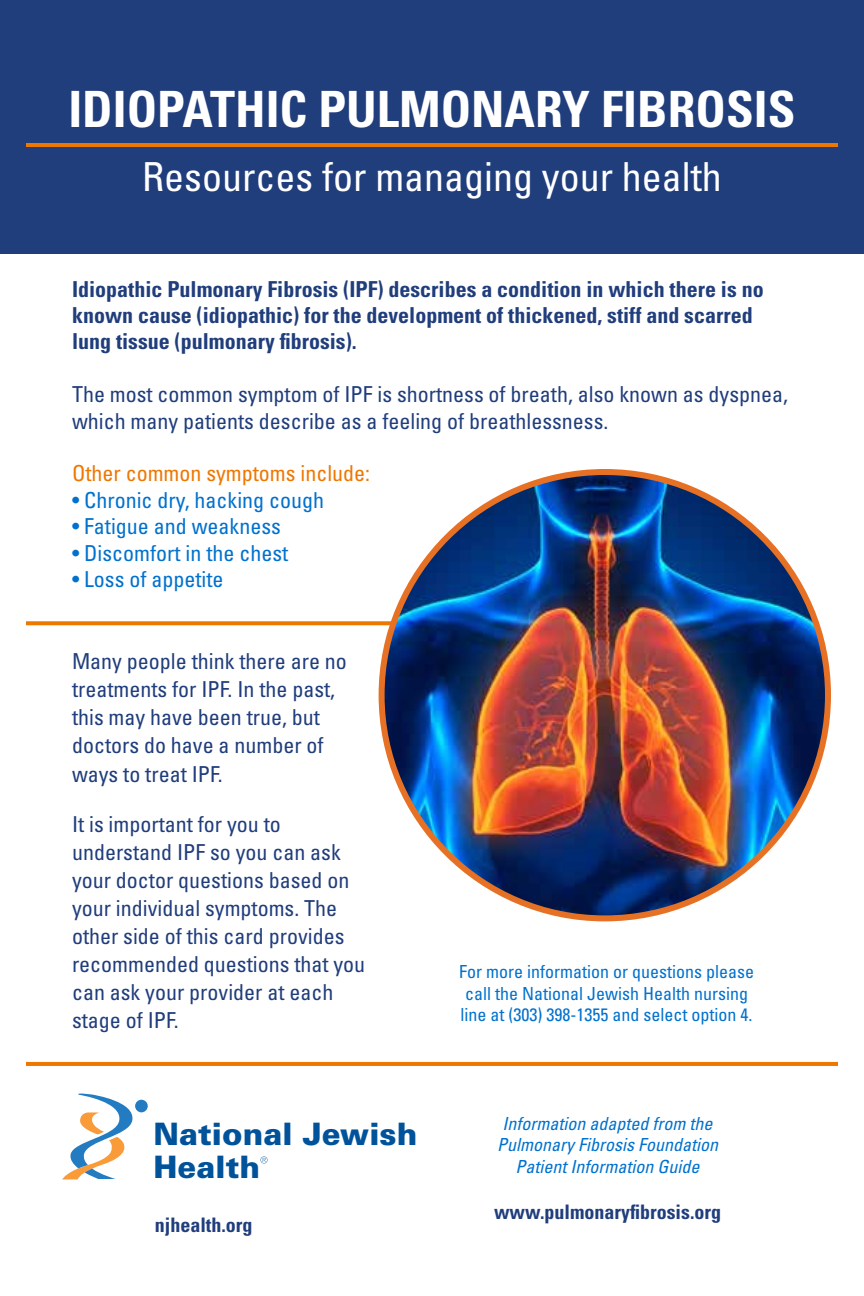
<style>
.page{position:relative;width:864px;height:1296px;background:#fff}
.page>*{position:absolute;margin:0;border:0;box-sizing:border-box;transform-origin:0 0}
.t1{font:700 condensed 50px "Univers";color:#fff}
.t2{font:condensed 40px "Univers";color:#fff}
.t3{font:900 31px "Univers";color:#00539a}
.t4{font:condensed 22px/28px "Univers";color:#203d7c}
.t5{font:700 condensed 22px/26.4px "Univers";color:#203d7c}
.t6{font:condensed 22px "Univers";color:#0071ce}
.t7{font:condensed 22px "Univers";color:#e70}
.t8{font:700 condensed 20px "Univers";color:#203d7c}
.t9{font:condensed 18px/21.6px "Univers";color:#0071ce}
.t10{font:italic condensed 18px/21.6px "Univers";color:#0071ce;text-align:center}
</style>
<div class="page">
<div style="left:0;top:0;width:864px;height:253px;background:#203d7c"></div>
<hr style="left:26px;top:1062px;width:812px;height:4px;background:#e70">
<svg style="left:26px;top:621px;width:368px;height:4px"></svg>
<hr style="left:26px;top:143px;width:812px;height:4px;background:#e70">
<img style="left:382px;top:472px;width:446px;height:446px;border-radius:223px">
<div style="left:135px;top:1100px;width:13px;height:12px;background:#237cc1;border-radius:50%"></div>
<svg style="left:62px;top:1094px;width:74px;height:85px"></svg>
<svg style="left:261px;top:1156px;width:7px;height:7px"></svg>
<h1 class="t1" style="left:68px;top:78px;width:729px">IDIOPATHIC PULMONARY FIBROSIS</h1>
<h2 class="t2" style="left:142px;top:151px;width:581px">Resources for managing your health</h2>
<p class="t5" style="left:72px;top:276px;width:693px">Idiopathic Pulmonary Fibrosis (IPF) describes a condition in which there is no known cause (idiopathic) for the development of thickened, stiff and scarred lung tissue (pulmonary fibrosis).</p>
<p class="t4" style="left:72px;top:381px;width:718px;line-height:26.4px">The most common symptom of IPF is shortness of breath, also known as dyspnea, which many patients describe as a feeling of breathlessness.</p>
<p class="t7" style="left:72px;top:460px;width:300px">Other common symptoms include:</p>
<p class="t6" style="left:72px;top:486px;width:254px">• Chronic dry, hacking cough</p>
<p class="t6" style="left:72px;top:513px;width:210px">• Fatigue and weakness</p>
<p class="t6" style="left:72px;top:539px;width:218px">• Discomfort in the chest</p>
<p class="t6" style="left:72px;top:565px;width:153px">• Loss of appetite</p>
<p class="t4" style="left:72px;top:647px;width:276px">Many people think there are no treatments for IPF. In the past, this may have been true, but doctors do have a number of ways to treat IPF.</p>
<p class="t4" style="left:72px;top:810px;width:295px">It is important for you to understand IPF so you can ask your doctor questions based on your individual symptoms. The other side of this card provides recommended questions that you can ask your provider at each stage of IPF.</p>
<p class="t9" style="left:459px;top:961px;width:296px">For more information or questions please call the National Jewish Health nursing line at (303) 398-1355 and select option 4.</p>
<h3 class="t3" style="left:154px;top:1114px;width:265px">National Jewish</h3>
<p class="t10" style="left:497px;top:1112px;width:222px">Information adapted from the<br>Pulmonary Fibrosis Foundation<br>Patient Information Guide</p>
<p class="t8" style="left:494px;top:1199px;width:229px">www.pulmonaryfibrosis.org</p>
<h3 class="t3" style="left:154px;top:1148px;width:108px">Health</h3>
<p class="t8" style="left:155px;top:1213px;width:99px">njhealth.org</p>
</div>
